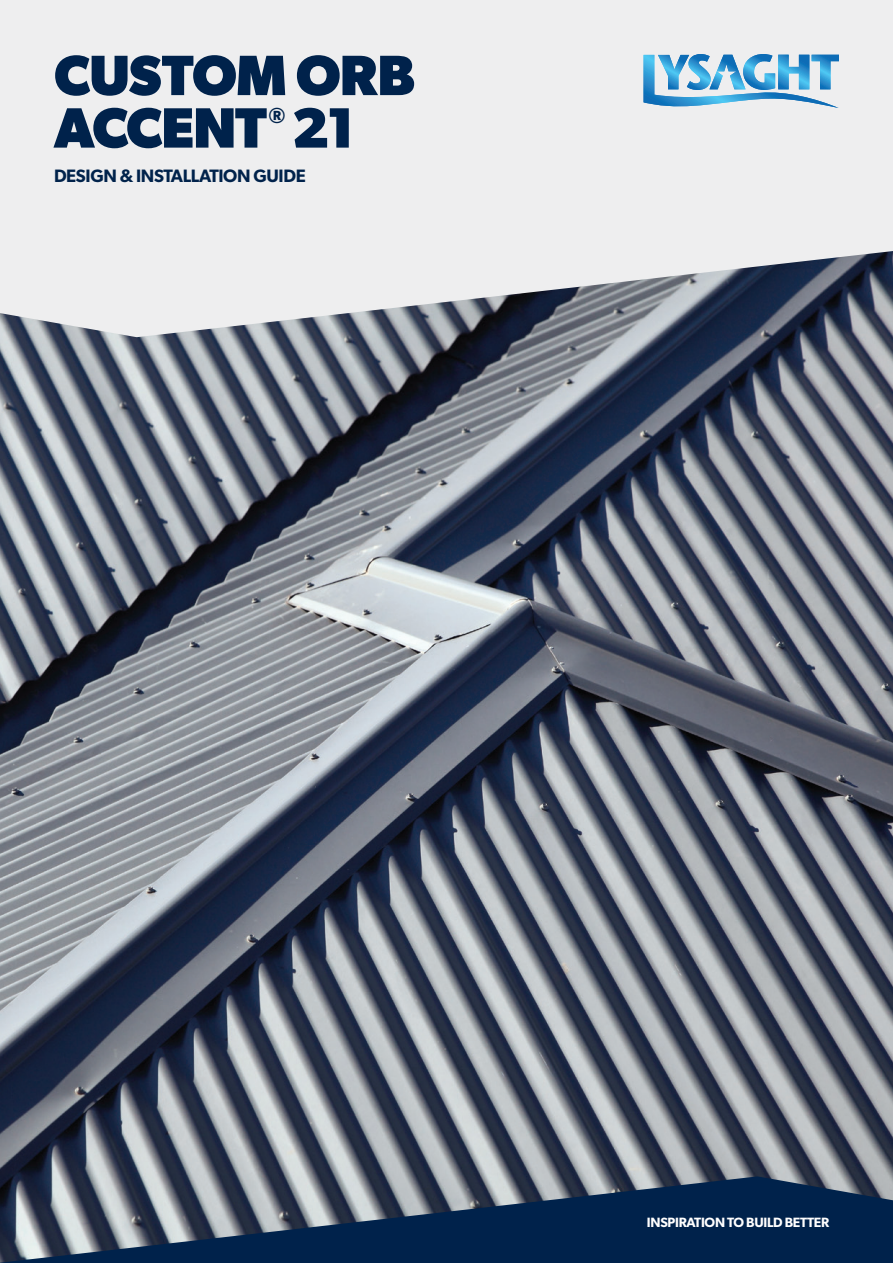
<style>
.page{position:relative;width:893px;height:1263px;background:#fff}
.page>*{position:absolute;margin:0;border:0;box-sizing:border-box;transform-origin:0 0}
.t1{font:700 57px "Gibson";letter-spacing:-.02em;color:#00224b}
.t2{font:700 21.9px "Gibson";color:#00224b}
.t3{font:600 18px "Gibson";letter-spacing:-.02em;color:#00224b}
.t4{font:600 13.5px "Gibson";letter-spacing:-.02em;color:#fff}
</style>
<div class="page">
<img style="left:0;top:337px;width:893px;height:839px">
<svg style="left:0;top:247px;width:893px;height:90px;fill:#eeeeef"></svg>
<div style="left:0;top:0;width:893px;height:247px;background:#eeeeef"></div>
<svg style="left:644px;top:54px;width:195px;height:54px"></svg>
<svg style="left:0;top:1176px;width:893px;height:87px;fill:#00224b"></svg>
<p class="t1" style="left:54px;top:42px;width:362px">CUSTOM ORB</p>
<p class="t1" style="left:54px;top:94px;width:302px">ACCENT 21</p>
<p class="t2" style="left:269px;top:103px;width:18px">®</p>
<p class="t3" style="left:54px;top:165px;width:253px">DESIGN &amp; INSTALLATION GUIDE</p>
<p class="t4" style="left:647px;top:1214px;width:184px">INSPIRATION TO BUILD BETTER</p>
</div>
